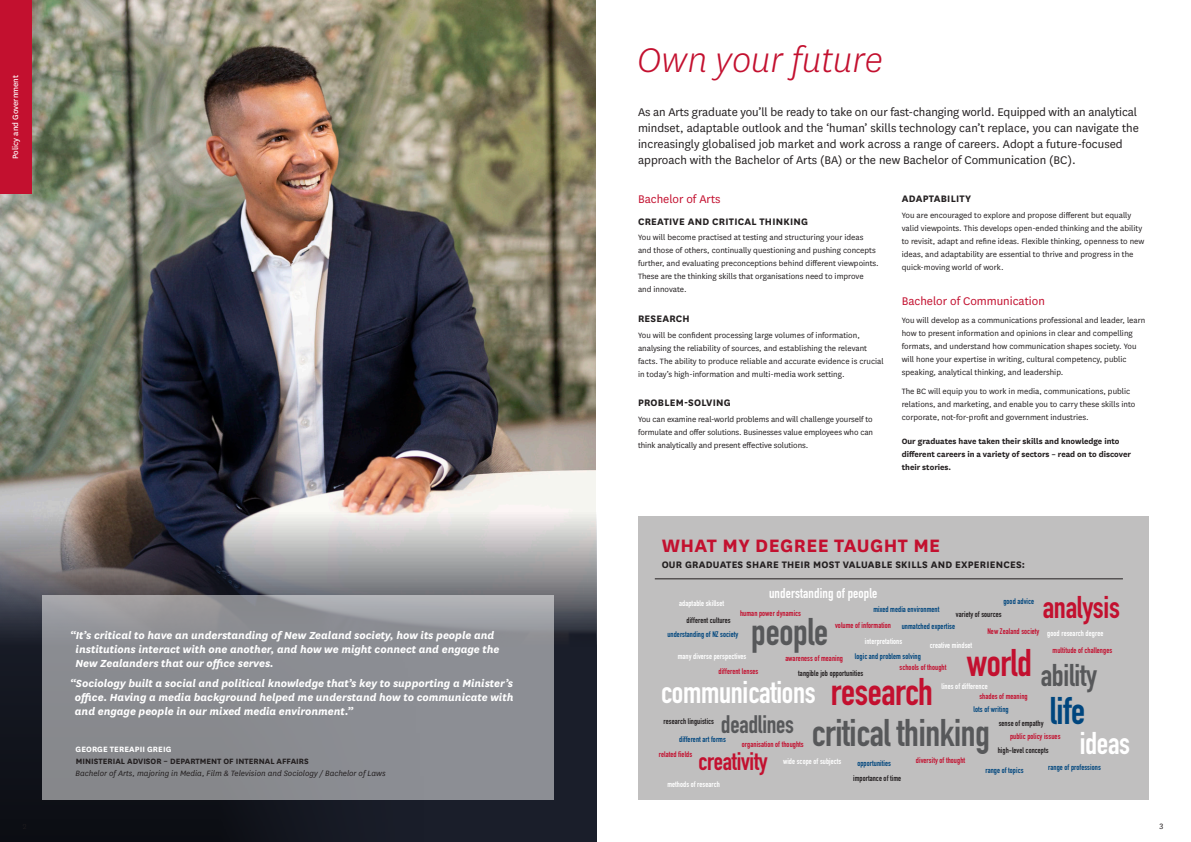
<style>
.page{position:relative;width:1191px;height:842px;background:#fff}
.page>*{position:absolute;margin:0;border:0;box-sizing:border-box;transform-origin:0 0}
._1__Main_Heading{font:italic 300 40px "National";color:#c3102f}
._4__Profile_Name{font:700 38px "DIN Condensed";letter-spacing:-.01em;color:#57585a}
._4__Profile_Name-2{font:700 38px "DIN Condensed";letter-spacing:-.01em;color:#c3102f}
._4__Profile_Name-3{font:700 38px "DIN Condensed";color:#00467e}
._4__Profile_Name-4{font:700 31px "DIN Condensed";letter-spacing:-.01em;color:#fff}
._4__Profile_Name-5{font:700 31px "DIN Condensed";letter-spacing:-.01em;color:#c3102f}
._4__Profile_Name-6{font:700 31px "DIN Condensed";letter-spacing:-.01em;color:#57585a}
._4__Profile_Name-7{font:700 25px "DIN Condensed";letter-spacing:-.01em;color:#c3102f}
._4__Profile_Name-8{font:700 25px "DIN Condensed";letter-spacing:-.01em;color:#57585a}
._5__Job_Title{font:700 21px "National";letter-spacing:.02em;color:#c3102f}
._4__Profile_Name-9{font:700 14px "DIN Condensed";letter-spacing:.01em;color:#fff}
._1b__Intro_text{font:13px/16px "National";color:#231f20}
._1b__Intro_text-2{font:13px "National";color:#c3102f}
._8__Pull_quote_white{font:italic 700 12px/14px "National";color:#fff}
._2c__Subhead{font:700 11px "National";letter-spacing:.02em;color:#231f20}
._3b__Profile_Body_co{font:9px/13px "National";color:#231f20}
._3b__Profile_Body_co-2{font:700 9px/13px "National";color:#231f20}
._7__Qualifications{font:italic 9px "National";color:#231f20}
._5__Job_Title-2{font:700 9px "National";color:#231f20}
._4__Profile_Name-10{font:700 9px "National";letter-spacing:.01em;color:#fff}
._3b__Profile_Body_co-3{font:9px "National";color:#fff}
._4__Profile_Name-11{font:700 8px "DIN Condensed";letter-spacing:.01em;color:#c3102f}
._4__Profile_Name-12{font:700 8px "DIN Condensed";letter-spacing:.01em;color:#00467e}
._4__Profile_Name-13{font:700 8px "DIN Condensed";letter-spacing:.01em;color:#fff}
._4__Profile_Name-14{font:700 8px "DIN Condensed";letter-spacing:.01em;color:#231f20}
</style>
<div class="page">
<img style="left:0;top:0;width:595px;height:502px">
<svg style="left:0;top:502px;width:597px;height:340px;background:#7b7a7e"></svg>
<svg style="left:0;top:539px;width:448px;height:303px;background:#43444a"></svg>
<svg style="left:43px;top:596px;width:511px;height:204px;background:#8d8e93"></svg>
<div style="left:638px;top:516px;width:510px;height:284px;background:#c0bfbf"></div>
<hr style="left:655px;top:578px;width:468px;height:1px;background:#231f20">
<div style="left:0;top:0;width:31px;height:193px;background:#c3102f"></div>
<p class="_3b__Profile_Body_co-3" style="left:9px;top:159px;width:86px;rotate:-90deg">Policy and Government</p>
<p class="_8__Pull_quote_white" style="left:75px;top:628px;width:425px;text-indent:-5px">“It’s critical to have an understanding of New Zealand society, how its people and institutions interact with one another, and how we might connect and engage the<br>New Zealanders that our office serves.</p>
<p class="_8__Pull_quote_white" style="left:75px;top:675px;width:440px;text-align:justify;text-indent:-5px">“Sociology built a social and political knowledge that’s key to supporting a Minister’s office. Having a media background helped me understand how to communicate with and engage people in our mixed media environment.”</p>
<p class="_4__Profile_Name-10" style="left:76px;top:743px;width:97px">GEORGE TEREAPII GREIG</p>
<p class="_5__Job_Title-2" style="left:76px;top:755px;width:234px">MINISTERIAL ADVISOR – DEPARTMENT OF INTERNAL AFFAIRS</p>
<p class="_7__Qualifications" style="left:76px;top:768px;width:312px">Bachelor of Arts, majoring in Media, Film &amp; Television and Sociology / Bachelor of Laws</p>
<p class="_1__Main_Heading" style="left:637px;top:35px;width:247px">Own your future</p>
<p class="_1b__Intro_text" style="left:638px;top:103px;width:502px">As an Arts graduate you’ll be ready to take on our fast-changing world. Equipped with an analytical mindset, adaptable outlook and the ‘human’ skills technology can’t replace, you can navigate the increasingly globalised job market and work across a range of careers. Adopt a future-focused approach with the Bachelor of Arts (BA) or the new Bachelor of Communication (BC).</p>
<p class="_1b__Intro_text-2" style="left:638px;top:191px;width:84px">Bachelor of Arts</p>
<p class="_2c__Subhead" style="left:638px;top:213px;width:171px">CREATIVE AND CRITICAL THINKING</p>
<p class="_3b__Profile_Body_co" style="left:638px;top:231px;width:242px">You will become practised at testing and structuring your ideas and those of others, continually questioning and pushing concepts further, and evaluating preconceptions behind different viewpoints.<br>These are the thinking skills that organisations need to improve and innovate.</p>
<p class="_2c__Subhead" style="left:638px;top:311px;width:53px">RESEARCH</p>
<p class="_3b__Profile_Body_co" style="left:638px;top:328px;width:247px">You will be confident processing large volumes of information, analysing the reliability of sources, and establishing the relevant facts. The ability to produce reliable and accurate evidence is crucial in today’s high-information and multi-media work setting.</p>
<p class="_2c__Subhead" style="left:638px;top:395px;width:94px">PROBLEM-SOLVING</p>
<p class="_3b__Profile_Body_co" style="left:638px;top:412px;width:236px;text-align:justify">You can examine real-world problems and will challenge yourself to formulate and offer solutions. Businesses value employees who can think analytically and present effective solutions.</p>
<p class="_2c__Subhead" style="left:901px;top:191px;width:71px">ADAPTABILITY</p>
<p class="_3b__Profile_Body_co" style="left:901px;top:208px;width:244px">You are encouraged to explore and propose different but equally valid viewpoints. This develops open-ended thinking and the ability to revisit, adapt and refine ideas. Flexible thinking, openness to new ideas, and adaptability are essential to thrive and progress in the quick-moving world of work.</p>
<p class="_1b__Intro_text-2" style="left:901px;top:292px;width:145px">Bachelor of Communication</p>
<p class="_3b__Profile_Body_co" style="left:901px;top:314px;width:245px">You will develop as a communications professional and leader, learn how to present information and opinions in clear and compelling formats, and understand how communication shapes society. You will hone your expertise in writing, cultural competency, public speaking, analytical thinking, and leadership.</p>
<p class="_3b__Profile_Body_co" style="left:901px;top:384px;width:235px">The BC will equip you to work in media, communications, public relations, and marketing, and enable you to carry these skills into corporate, not-for-profit and government industries.</p>
<p class="_3b__Profile_Body_co-2" style="left:901px;top:434px;width:231px">Our graduates have taken their skills and knowledge into different careers in a variety of sectors – read on to discover their stories.</p>
<p class="_5__Job_Title" style="left:661px;top:531px;width:280px">WHAT MY DEGREE TAUGHT ME</p>
<p class="_2c__Subhead" style="left:661px;top:557px;width:365px">OUR GRADUATES SHARE THEIR MOST VALUABLE SKILLS AND EXPERIENCES:</p>
<p class="_4__Profile_Name-9" style="left:769px;top:583px;width:110px">understanding of people</p>
<p class="_4__Profile_Name-13" style="left:679px;top:598px;width:46px">adaptable skillset</p>
<p class="_4__Profile_Name" style="left:751px;top:606px;width:78px">people</p>
<p class="_4__Profile_Name-2" style="left:831px;top:666px;width:103px">research</p>
<p class="_4__Profile_Name" style="left:811px;top:707px;width:180px">critical thinking</p>
<p class="_4__Profile_Name-5" style="left:1042px;top:587px;width:79px">analysis</p>
<p class="_4__Profile_Name-6" style="left:1040px;top:654px;width:58px">ability</p>
<p class="_4__Profile_Name-12" style="left:1003px;top:596px;width:32px">good advice</p>
<p class="_4__Profile_Name-12" style="left:873px;top:603px;width:68px">mixed media environment</p>
<p class="_4__Profile_Name-11" style="left:835px;top:620px;width:57px">volume of information</p>
<p class="_4__Profile_Name-12" style="left:901px;top:620px;width:55px">unmatched expertise</p>
<p class="_4__Profile_Name-11" style="left:740px;top:608px;width:62px">human power dynamics</p>
<p class="_4__Profile_Name-14" style="left:956px;top:609px;width:47px">variety of sources</p>
<p class="_4__Profile_Name-14" style="left:686px;top:615px;width:46px">different cultures</p>
<p class="_4__Profile_Name-12" style="left:667px;top:629px;width:72px">understanding of NZ society</p>
<p class="_4__Profile_Name-11" style="left:987px;top:625px;width:54px">New Zealand society</p>
<p class="_4__Profile_Name-13" style="left:1047px;top:627px;width:57px">good research degree</p>
<p class="_4__Profile_Name-13" style="left:865px;top:636px;width:39px">interpretations</p>
<p class="_4__Profile_Name-13" style="left:929px;top:639px;width:44px">creative mindset</p>
<p class="_4__Profile_Name-11" style="left:1052px;top:644px;width:61px">multitude of challenges</p>
<p class="_4__Profile_Name-2" style="left:967px;top:637px;width:67px">world</p>
<p class="_4__Profile_Name-13" style="left:677px;top:651px;width:70px">many diverse perspectives</p>
<p class="_4__Profile_Name-12" style="left:855px;top:651px;width:67px">logic and problem solving</p>
<p class="_4__Profile_Name-11" style="left:718px;top:665px;width:41px">different lenses</p>
<p class="_4__Profile_Name-11" style="left:785px;top:653px;width:59px">awareness of meaning</p>
<p class="_4__Profile_Name-11" style="left:899px;top:661px;width:48px">schools of thought</p>
<p class="_4__Profile_Name-13" style="left:941px;top:681px;width:48px">lines of difference</p>
<p class="_4__Profile_Name-11" style="left:979px;top:691px;width:50px">shades of meaning</p>
<p class="_4__Profile_Name-14" style="left:798px;top:667px;width:67px">tangible job opportunities</p>
<p class="_4__Profile_Name-4" style="left:660px;top:672px;width:156px">communications</p>
<p class="_4__Profile_Name-3" style="left:1049px;top:685px;width:37px">life</p>
<p class="_4__Profile_Name-4" style="left:1079px;top:722px;width:52px">ideas</p>
<p class="_4__Profile_Name-12" style="left:973px;top:704px;width:37px">lots of writing</p>
<p class="_4__Profile_Name-8" style="left:721px;top:708px;width:75px">deadlines</p>
<p class="_4__Profile_Name-14" style="left:663px;top:716px;width:52px">research linguistics</p>
<p class="_4__Profile_Name-12" style="left:679px;top:734px;width:48px">different art forms</p>
<p class="_4__Profile_Name-14" style="left:998px;top:718px;width:46px">sense of empathy</p>
<p class="_4__Profile_Name-11" style="left:1010px;top:731px;width:52px">public policy issues</p>
<p class="_4__Profile_Name-11" style="left:742px;top:738px;width:63px">organisation of thoughts</p>
<p class="_4__Profile_Name-13" style="left:783px;top:755px;width:60px">wide scope of subjects</p>
<p class="_4__Profile_Name-14" style="left:997px;top:745px;width:52px">high-level concepts</p>
<p class="_4__Profile_Name-11" style="left:659px;top:749px;width:35px">related fields</p>
<p class="_4__Profile_Name-7" style="left:698px;top:745px;width:71px">creativity</p>
<p class="_4__Profile_Name-11" style="left:916px;top:755px;width:51px">diversity of thought</p>
<p class="_4__Profile_Name-12" style="left:857px;top:758px;width:35px">opportunities</p>
<p class="_4__Profile_Name-12" style="left:1048px;top:761px;width:54px">range of professions</p>
<p class="_4__Profile_Name-12" style="left:985px;top:765px;width:40px">range of topics</p>
<p class="_4__Profile_Name-14" style="left:853px;top:772px;width:50px">importance of time</p>
<p class="_4__Profile_Name-13" style="left:667px;top:778px;width:54px">methods of research</p>
<p class="_3b__Profile_Body_co" style="left:1159px;top:819px;width:5px">3</p>
</div>
